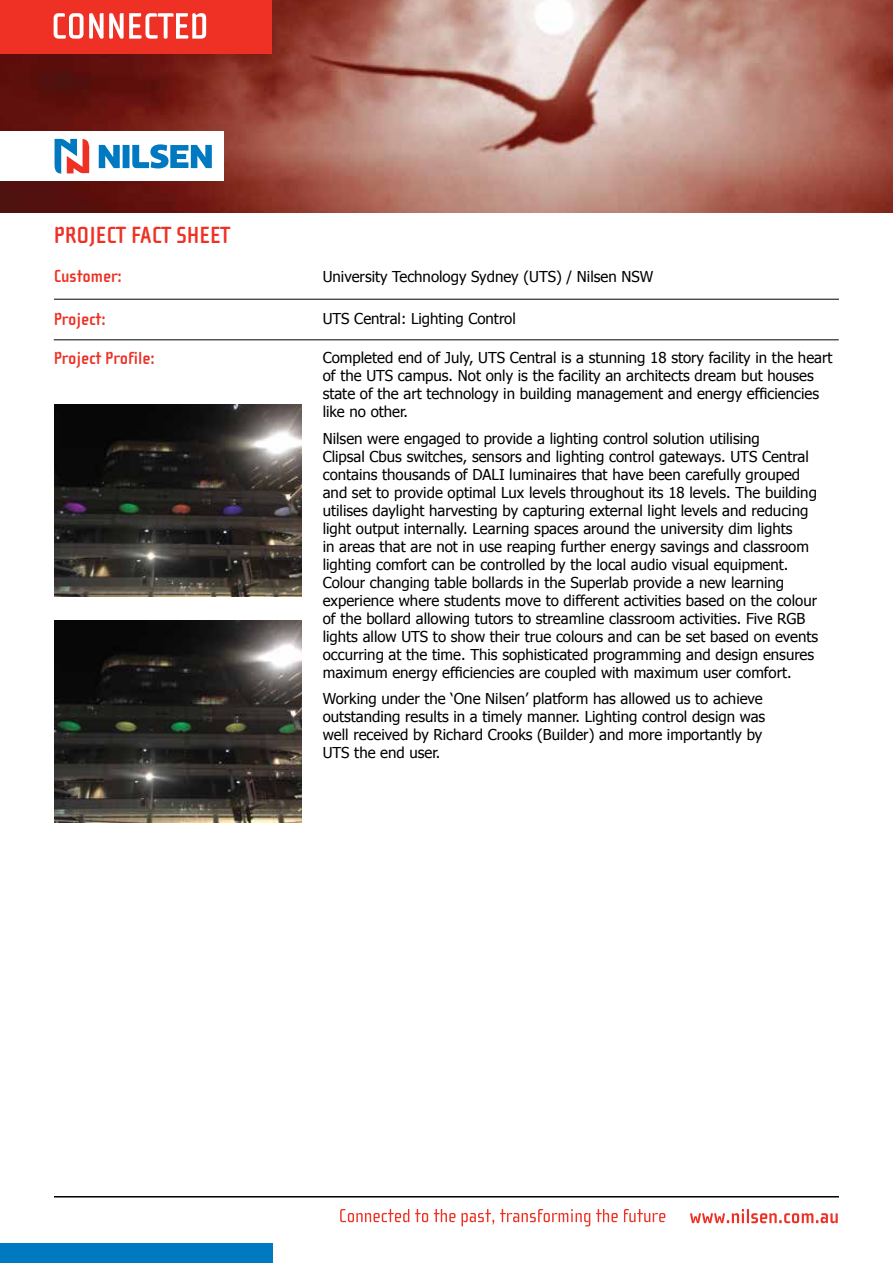
<style>
.page{position:relative;width:893px;height:1263px;background:#fff}
.page>*{position:absolute;margin:0;border:0;box-sizing:border-box;transform-origin:0 0}
.t1{font:700 24px "Cholla Sans";color:#ee3124}
.t2{font:700 18px "Cholla Sans";color:#ee3124}
.t3{font:15px/18px "Tahoma";color:#000}
</style>
<div class="page">
<img style="left:0;top:0;width:893px;height:212px">
<div style="left:0;top:131px;width:223px;height:50px;background:#fff"></div>
<svg style="left:54px;top:139px;width:36px;height:35px"></svg>
<svg style="left:99px;top:144px;width:113px;height:24px"></svg>
<div style="left:0;top:0;width:272px;height:54px;background:#ee3124"></div>
<svg style="left:54px;top:13px;width:152px;height:26px"></svg>
<svg style="left:340px;top:1209px;width:325px;height:17px"></svg>
<hr style="left:54px;top:1196px;width:785px;height:1px;background:#000">
<div style="left:0;top:1244px;width:272px;height:19px;background:#0079c1"></div>
<svg style="left:690px;top:1209px;width:148px;height:14px"></svg>
<hr style="left:54px;top:299px;width:785px;height:1px;background:#000">
<hr style="left:54px;top:339px;width:785px;height:1px;background:#000">
<img style="left:54px;top:404px;width:247px;height:192px">
<img style="left:54px;top:621px;width:247px;height:202px">
<h1 class="t1" style="left:54px;top:222px;width:178px">PROJECT FACT SHEET</h1>
<p class="t2" style="left:54px;top:267px;width:69px">Customer:</p>
<p class="t2" style="left:54px;top:309px;width:53px">Project:</p>
<p class="t2" style="left:54px;top:348px;width:103px">Project Profile:</p>
<p class="t3" style="left:323px;top:267px;width:332px">University Technology Sydney (UTS) / Nilsen NSW</p>
<p class="t3" style="left:323px;top:309px;width:195px">UTS Central: Lighting Control</p>
<p class="t3" style="left:323px;top:348px;width:511px">Completed end of July, UTS Central is a stunning 18 story facility in the heart of the UTS campus. Not only is the facility an architects dream but houses state of the art technology in building management and energy efficiencies like no other.</p>
<p class="t3" style="left:323px;top:429px;width:497px">Nilsen were engaged to provide a lighting control solution utilising<br>Clipsal Cbus switches, sensors and lighting control gateways. UTS Central contains thousands of DALI luminaires that have been carefully grouped and set to provide optimal Lux levels throughout its 18 levels. The building utilises daylight harvesting by capturing external light levels and reducing light output internally. Learning spaces around the university dim lights<br>in areas that are not in use reaping further energy savings and classroom lighting comfort can be controlled by the local audio visual equipment.<br>Colour changing table bollards in the Superlab provide a new learning experience where students move to different activities based on the colour of the bollard allowing tutors to streamline classroom activities. Five RGB lights allow UTS to show their true colours and can be set based on events occurring at the time. This sophisticated programming and design ensures maximum energy efficiencies are coupled with maximum user comfort.</p>
<p class="t3" style="left:323px;top:689px;width:444px">Working under the ‘One Nilsen’ platform has allowed us to achieve outstanding results in a timely manner. Lighting control design was well received by Richard Crooks (Builder) and more importantly by UTS the end user.</p>
</div>
